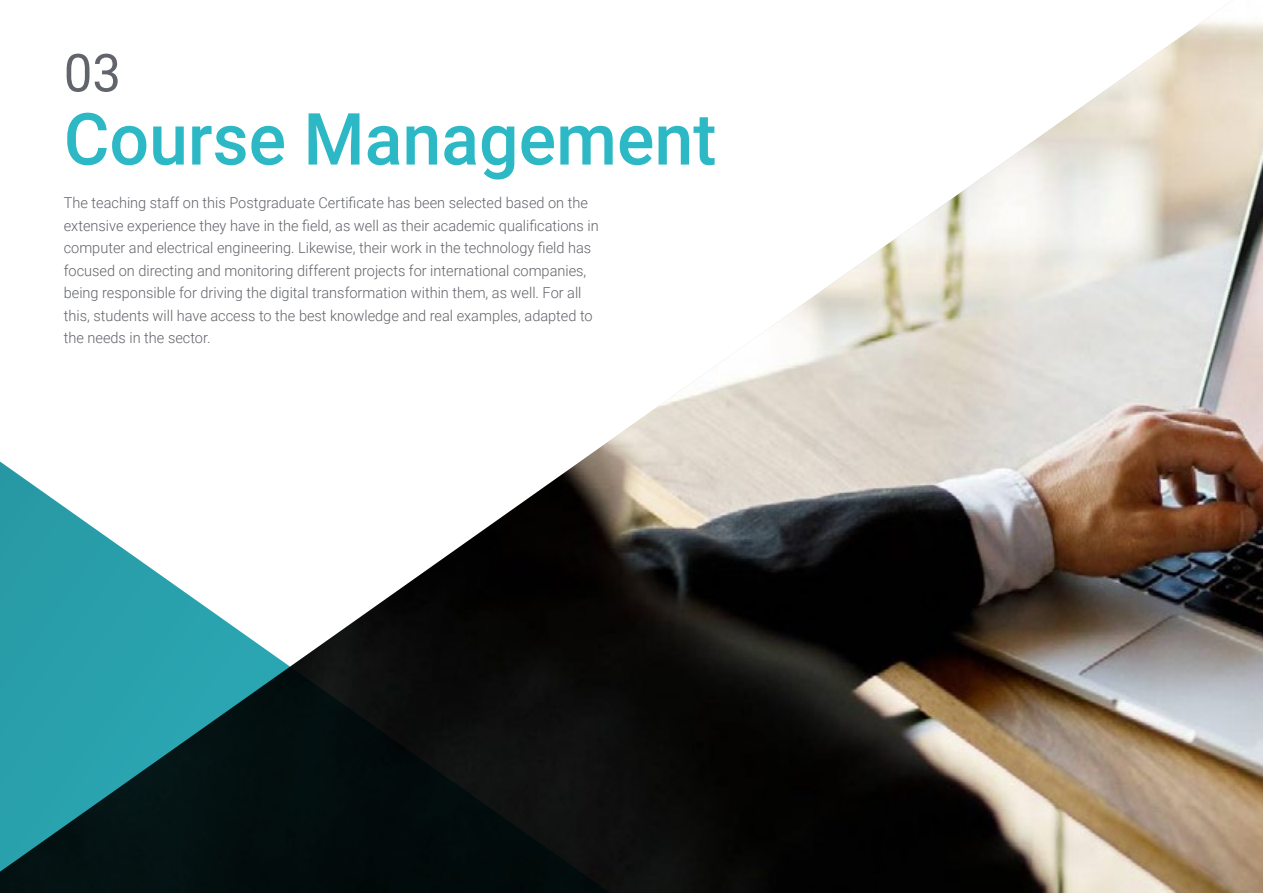
<style>
.page{position:relative;width:1263px;height:893px;background:#fff}
.page>*{position:absolute;margin:0;border:0;box-sizing:border-box;transform-origin:0 0}
.t1{font:500 72px "Roboto";color:#2db8c5}
.t2{font:52.5px "Roboto";color:#61646a}
.t3{font:300 15px/22.5px "Roboto";color:#61646a}
</style>
<div class="page">
<img style="left:602px;top:2px;width:661px;height:891px">
<svg style="left:0;top:446px;width:640px;height:447px"></svg>
<h2 class="t2" style="left:64px;top:36px;width:59px">03</h2>
<h1 class="t1" style="left:64px;top:89px;width:654px">Course Management</h1>
<p class="t3" style="left:64px;top:191px;width:536px">The teaching staff on this Postgraduate Certificate has been selected based on the extensive experience they have in the field, as well as their academic qualifications in computer and electrical engineering. Likewise, their work in the technology field has focused on directing and monitoring different projects for international companies, being responsible for driving the digital transformation within them, as well. For all this, students will have access to the best knowledge and real examples, adapted to the needs in the sector.</p>
</div>
